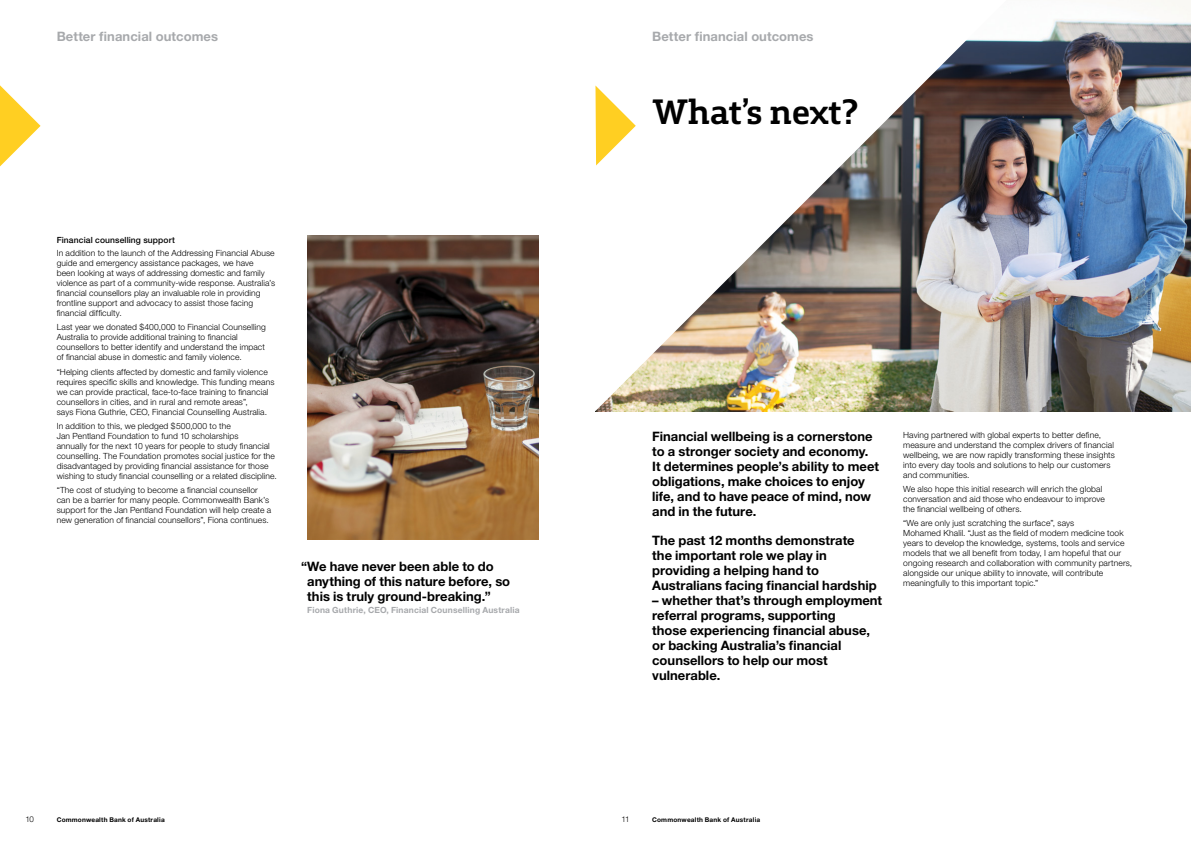
<style>
.page{position:relative;width:1191px;height:842px;background:#fff}
.page>*{position:absolute;margin:0;border:0;box-sizing:border-box;transform-origin:0 0}
.t1{font:700 33px "CBA Slab";letter-spacing:-.02em;color:#000}
.t2{font:700 13px/15px "Helvetica Neue";color:#000}
.t3{font:700 13px "Helvetica Neue";letter-spacing:.005em;color:#a7a9ac}
.t4{font:300 8.5px/10px "Helvetica Neue";letter-spacing:.01em;color:#000}
.t5{font:700 8.5px "Helvetica Neue";letter-spacing:.02em;color:#a7a9ac}
.t6{font:500 8.5px "Helvetica Neue";letter-spacing:.015em;color:#000}
.t7{font:300 8px "Helvetica Neue";color:#000}
.t8{font:700 6.5px "Helvetica Neue";letter-spacing:.03em;color:#000}
</style>
<div class="page">
<img style="left:1006px;top:0;width:185px;height:411px">
<img style="left:595px;top:39px;width:411px;height:372px">
<svg style="left:595px;top:86px;width:41px;height:79px"></svg>
<img style="left:308px;top:235px;width:231px;height:304px">
<svg style="left:0;top:85px;width:41px;height:81px"></svg>
<h2 class="t3" style="left:57px;top:28px;width:163px">Better financial outcomes</h2>
<h2 class="t3" style="left:652px;top:28px;width:163px">Better financial outcomes</h2>
<h1 class="t1" style="left:652px;top:82px;width:207px">What’s next?</h1>
<p class="t6" style="left:57px;top:235px;width:120px">Financial counselling support</p>
<p class="t4" style="left:57px;top:248px;width:220px">In addition to the launch of the Addressing Financial Abuse guide and emergency assistance packages, we have<br>been looking at ways of addressing domestic and family violence as part of a community-wide response. Australia’s financial counsellors play an invaluable role in providing frontline support and advocacy to assist those facing financial difficulty.</p>
<p class="t4" style="left:57px;top:322px;width:211px">Last year we donated $400,000 to Financial Counselling Australia to provide additional training to financial counsellors to better identify and understand the impact of financial abuse in domestic and family violence.</p>
<p class="t4" style="left:57px;top:366px;width:219px">“Helping clients affected by domestic and family violence requires specific skills and knowledge. This funding means we can provide practical, face-to-face training to financial counsellors in cities, and in rural and remote areas”,<br>says Fiona Guthrie, CEO, Financial Counselling Australia.</p>
<p class="t4" style="left:57px;top:421px;width:222px">In addition to this, we pledged $500,000 to the<br>Jan Pentland Foundation to fund 10 scholarships<br>annually for the next 10 years for people to study financial counselling. The Foundation promotes social justice for the disadvantaged by providing financial assistance for those wishing to study financial counselling or a related discipline.</p>
<p class="t4" style="left:57px;top:485px;width:216px">“The cost of studying to become a financial counsellor can be a barrier for many people. Commonwealth Bank’s support for the Jan Pentland Foundation will help create a new generation of financial counsellors”, Fiona continues.</p>
<h2 class="t2" style="left:307px;top:558px;width:204px;text-indent:-6px">“We have never been able to do anything of this nature before, so this is truly ground-breaking.”</h2>
<p class="t5" style="left:307px;top:605px;width:214px">Fiona Guthrie, CEO, Financial Counselling Australia</p>
<h2 class="t2" style="left:652px;top:429px;width:228px">Financial wellbeing is a cornerstone to a stronger society and economy.<br>It determines people’s ability to meet obligations, make choices to enjoy life, and to have peace of mind, now and in the future.</h2>
<h2 class="t2" style="left:652px;top:533px;width:226px">The past 12 months demonstrate the important role we play in providing a helping hand to<br>Australians facing financial hardship</h2>
<h2 class="t2" style="left:652px;top:593px;width:231px">– whether that’s through employment referral programs, supporting<br>those experiencing financial abuse, or backing Australia’s financial counsellors to help our most vulnerable.</h2>
<p class="t4" style="left:903px;top:429px;width:213px">Having partnered with global experts to better define, measure and understand the complex drivers of financial wellbeing, we are now rapidly transforming these insights into every day tools and solutions to help our customers and communities.</p>
<p class="t4" style="left:903px;top:484px;width:203px">We also hope this initial research will enrich the global conversation and aid those who endeavour to improve the financial wellbeing of others.</p>
<p class="t4" style="left:903px;top:518px;width:230px">“We are only just scratching the surface”, says<br>Mohamed Khalil. “Just as the field of modern medicine took years to develop the knowledge, systems, tools and service models that we all benefit from today, I am hopeful that our ongoing research and collaboration with community partners, alongside our unique ability to innovate, will contribute meaningfully to this important topic.”</p>
<p class="t7" style="left:25px;top:814px;width:10px">10</p>
<p class="t8" style="left:57px;top:816px;width:110px">Commonwealth Bank of Australia</p>
<p class="t7" style="left:621px;top:814px;width:10px">11</p>
<p class="t8" style="left:652px;top:816px;width:110px">Commonwealth Bank of Australia</p>
</div>
